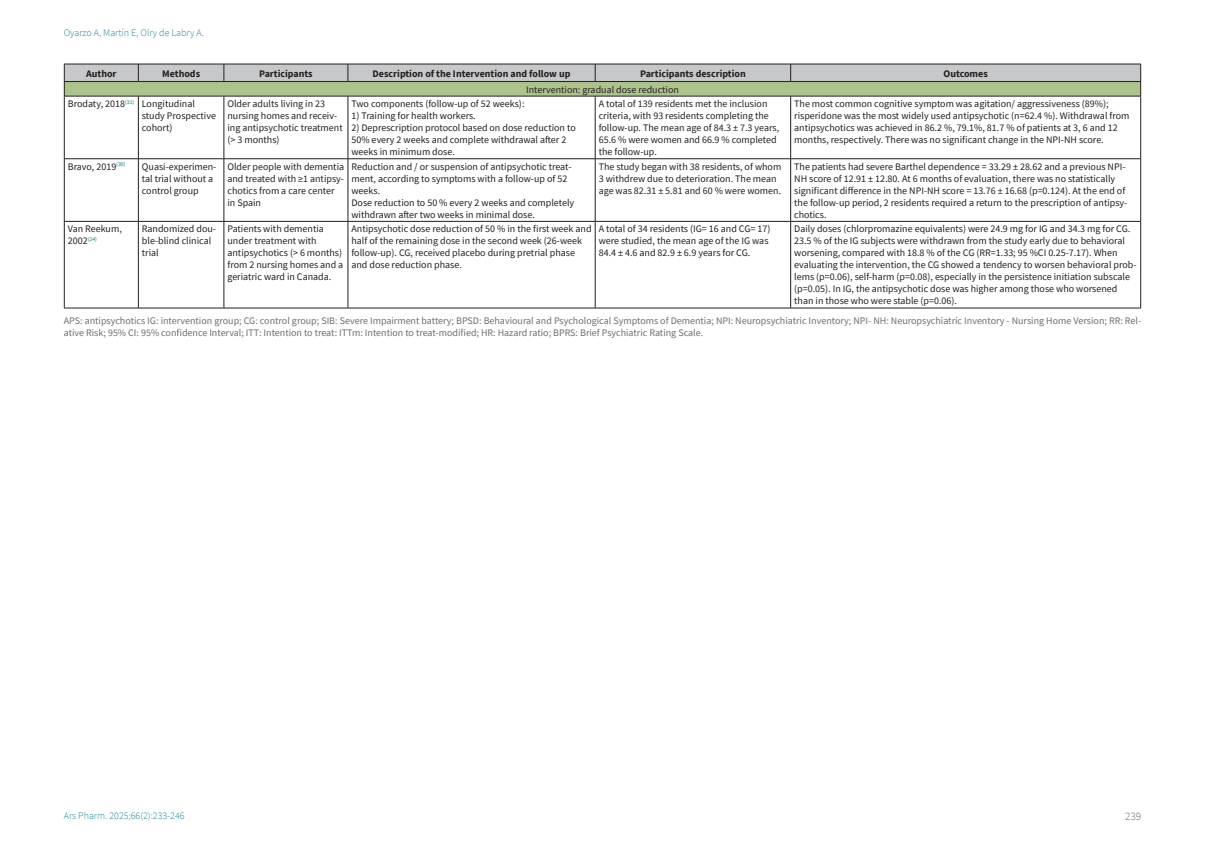
<style>
.page{position:relative;width:1205px;height:851px;background:#fff}
.page>*{position:absolute;margin:0;border:0;box-sizing:border-box;transform-origin:0 0}
.t1{font:300 11.25px "Source Sans Pro";color:#6c6d70}
.sps_tablas_texto{font:10px/12px "Source Sans Pro";color:#231f20}
.sps_tablas_notas{font:10px/12px "Source Sans Pro";color:#6c6d70}
.sps_tablas_epig{font:700 10px "Source Sans Pro";color:#231f20}
.t2{font:300 10px "Source Sans Pro";color:#1c8993}
</style>
<div class="page">
<hr style="left:64px;top:96px;width:1px;height:62px;background:#231f20">
<hr style="left:138px;top:96px;width:1px;height:62px;background:#231f20">
<hr style="left:224px;top:96px;width:1px;height:62px;background:#231f20">
<hr style="left:348px;top:96px;width:1px;height:62px;background:#231f20">
<hr style="left:595px;top:96px;width:1px;height:62px;background:#231f20">
<hr style="left:790px;top:96px;width:1px;height:62px;background:#231f20">
<hr style="left:1140px;top:96px;width:1px;height:62px;background:#231f20">
<hr style="left:64px;top:158px;width:74px;height:1px;background:#231f20">
<hr style="left:64px;top:159px;width:1px;height:62px;background:#231f20">
<hr style="left:138px;top:158px;width:86px;height:1px;background:#231f20">
<hr style="left:138px;top:159px;width:1px;height:62px;background:#231f20">
<hr style="left:224px;top:158px;width:124px;height:1px;background:#231f20">
<hr style="left:224px;top:159px;width:1px;height:62px;background:#231f20">
<hr style="left:348px;top:158px;width:247px;height:1px;background:#231f20">
<hr style="left:348px;top:159px;width:1px;height:62px;background:#231f20">
<hr style="left:595px;top:158px;width:196px;height:1px;background:#231f20">
<hr style="left:595px;top:159px;width:1px;height:62px;background:#231f20">
<hr style="left:791px;top:158px;width:350px;height:1px;background:#231f20">
<hr style="left:790px;top:159px;width:1px;height:62px;background:#231f20">
<hr style="left:1140px;top:159px;width:1px;height:62px;background:#231f20">
<hr style="left:64px;top:221px;width:74px;height:1px;background:#231f20">
<hr style="left:64px;top:221px;width:1px;height:87px;background:#231f20">
<hr style="left:138px;top:221px;width:86px;height:1px;background:#231f20">
<hr style="left:138px;top:221px;width:1px;height:87px;background:#231f20">
<hr style="left:224px;top:221px;width:124px;height:1px;background:#231f20">
<hr style="left:224px;top:221px;width:1px;height:87px;background:#231f20">
<hr style="left:348px;top:221px;width:247px;height:1px;background:#231f20">
<hr style="left:348px;top:221px;width:1px;height:87px;background:#231f20">
<hr style="left:595px;top:221px;width:196px;height:1px;background:#231f20">
<hr style="left:595px;top:221px;width:1px;height:87px;background:#231f20">
<hr style="left:791px;top:221px;width:350px;height:1px;background:#231f20">
<hr style="left:790px;top:221px;width:1px;height:87px;background:#231f20">
<hr style="left:1140px;top:221px;width:1px;height:87px;background:#231f20">
<hr style="left:64px;top:308px;width:74px;height:1px;background:#231f20">
<hr style="left:138px;top:308px;width:86px;height:1px;background:#231f20">
<hr style="left:224px;top:308px;width:124px;height:1px;background:#231f20">
<hr style="left:348px;top:308px;width:247px;height:1px;background:#231f20">
<hr style="left:595px;top:308px;width:196px;height:1px;background:#231f20">
<hr style="left:791px;top:308px;width:350px;height:1px;background:#231f20">
<svg style="left:64px;top:64px;width:1077px;height:32px;background:#b1bba4"></svg>
<hr style="left:64px;top:96px;width:74px;height:1px;background:#231f20">
<hr style="left:138px;top:96px;width:86px;height:1px;background:#231f20">
<hr style="left:224px;top:96px;width:124px;height:1px;background:#231f20">
<hr style="left:348px;top:96px;width:247px;height:1px;background:#231f20">
<hr style="left:595px;top:96px;width:196px;height:1px;background:#231f20">
<hr style="left:791px;top:96px;width:350px;height:1px;background:#231f20">
<p class="t2" style="left:64px;top:26px;width:142px">Oyarzo A, Martín E, Olry de Labry A.</p>
<p class="sps_tablas_epig" style="left:86px;top:66px;width:32px">Author</p>
<p class="sps_tablas_epig" style="left:162px;top:66px;width:39px">Methods</p>
<p class="sps_tablas_epig" style="left:259px;top:66px;width:55px">Participants</p>
<p class="sps_tablas_epig" style="left:373px;top:66px;width:199px">Description of the Intervention and follow up</p>
<p class="sps_tablas_epig" style="left:640px;top:66px;width:107px">Participants description</p>
<p class="sps_tablas_epig" style="left:943px;top:66px;width:46px">Outcomes</p>
<p class="sps_tablas_texto" style="left:526px;top:83px;width:154px">Intervention: gradual dose reduction</p>
<p class="sps_tablas_texto" style="left:68px;top:98px;width:68px">Brodaty, 2018<sup>(31)</sup></p>
<p class="sps_tablas_texto" style="left:142px;top:98px;width:76px">Longitudinal study Prospective cohort)</p>
<p class="sps_tablas_texto" style="left:227px;top:98px;width:117px">Older adults living in 23 nursing homes and receiv&shy;ing antipsychotic treatment (&gt; 3 months)</p>
<p class="sps_tablas_texto" style="left:351px;top:98px;width:175px">Two components (follow-up of 52 weeks):</p>
<p class="sps_tablas_texto" style="left:599px;top:98px;width:182px">A total of 139 residents met the inclusion criteria, with 93 residents completing the follow-up. The mean age of 84.3 ± 7.3 years, 65.6 % were women and 66.9 % completed the follow-up.</p>
<p class="sps_tablas_texto" style="left:794px;top:98px;width:337px">The most common cognitive symptom was agitation/ aggressiveness (89%); risperidone was the most widely used antipsychotic (n=62.4 %). Withdrawal from antipsychotics was achieved in 86.2 %, 79.1%, 81.7 % of patients at 3, 6 and 12 months, respectively. There was no significant change in the NPI-NH score.</p>
<p class="sps_tablas_texto" style="left:351px;top:110px;width:126px">1) Training for health workers.</p>
<p class="sps_tablas_texto" style="left:351px;top:122px;width:226px">2) Deprescription protocol based on dose reduction to<br>50% every 2 weeks and complete withdrawal after 2 weeks in minimum dose.</p>
<p class="sps_tablas_texto" style="left:68px;top:160px;width:59px">Bravo, 2019<sup>(30)</sup></p>
<p class="sps_tablas_texto" style="left:142px;top:160px;width:76px">Quasi-experimen&shy;tal trial without a control group</p>
<p class="sps_tablas_texto" style="left:227px;top:160px;width:118px">Older people with dementia and treated with ≥1 antipsy&shy;chotics from a care center in Spain</p>
<p class="sps_tablas_texto" style="left:351px;top:160px;width:221px">Reduction and / or suspension of antipsychotic treat&shy;ment, according to symptoms with a follow-up of 52 weeks.</p>
<p class="sps_tablas_texto" style="left:351px;top:196px;width:224px">Dose reduction to 50 % every 2 weeks and completely withdrawn after two weeks in minimal dose.</p>
<p class="sps_tablas_texto" style="left:599px;top:160px;width:184px">The study began with 38 residents, of whom<br>3 withdrew due to deterioration. The mean age was 82.31 ± 5.81 and 60 % were women.</p>
<p class="sps_tablas_texto" style="left:794px;top:160px;width:335px">The patients had severe Barthel dependence = 33.29 ± 28.62 and a previous NPI-NH score of 12.91 ± 12.80. At 6 months of evaluation, there was no statistically significant difference in the NPI-NH score = 13.76 ± 16.68 (p=0.124). At the end of the follow-up period, 2 residents required a return to the prescription of antipsy&shy;chotics.</p>
<p class="sps_tablas_texto" style="left:68px;top:223px;width:55px">Van Reekum,<br>2002<sup>(24)</sup></p>
<p class="sps_tablas_texto" style="left:142px;top:223px;width:76px">Randomized dou&shy;ble-blind clinical trial</p>
<p class="sps_tablas_texto" style="left:227px;top:223px;width:117px">Patients with dementia under treatment with antipsychotics (&gt; 6 months) from 2 nursing homes and a geriatric ward in Canada.</p>
<p class="sps_tablas_texto" style="left:351px;top:223px;width:242px">Antipsychotic dose reduction of 50 % in the first week and half of the remaining dose in the second week (26-week follow-up). CG, received placebo during pretrial phase and dose reduction phase.</p>
<p class="sps_tablas_texto" style="left:599px;top:223px;width:173px">A total of 34 residents (IG= 16 and CG= 17) were studied, the mean age of the IG was<br>84.4 ± 4.6 and 82.9 ± 6.9 years for CG.</p>
<p class="sps_tablas_texto" style="left:794px;top:223px;width:344px">Daily doses (chlorpromazine equivalents) were 24.9 mg for IG and 34.3 mg for CG.<br>23.5 % of the IG subjects were withdrawn from the study early due to behavioral worsening, compared with 18.8 % of the CG (RR=1.33; 95 %CI 0.25-7.17). When evaluating the intervention, the CG showed a tendency to worsen behavioral prob&shy;lems (p=0.06), self-harm (p=0.08), especially in the persistence initiation subscale (p=0.05). In IG, the antipsychotic dose was higher among those who worsened than in those who were stable (p=0.06).</p>
<p class="sps_tablas_notas" style="left:64px;top:314px;width:1079px">APS: antipsychotics IG: intervention group; CG: control group; SIB: Severe Impairment battery; BPSD: Behavioural and Psychological Symptoms of Dementia; NPI: Neuropsychiatric Inventory; NPI- NH: Neuropsychiatric Inventory - Nursing Home Version; RR: Rel&shy;ative Risk; 95% CI: 95% confidence Interval; ITT: Intention to treat: ITTm: Intention to treat-modified; HR: Hazard ratio; BPRS: Brief Psychiatric Rating Scale.</p>
<p class="t2" style="left:64px;top:809px;width:122px">Ars Pharm. 2025;66(2):233-246</p>
<p class="t1" style="left:1125px;top:809px;width:18px">239</p>
</div>
